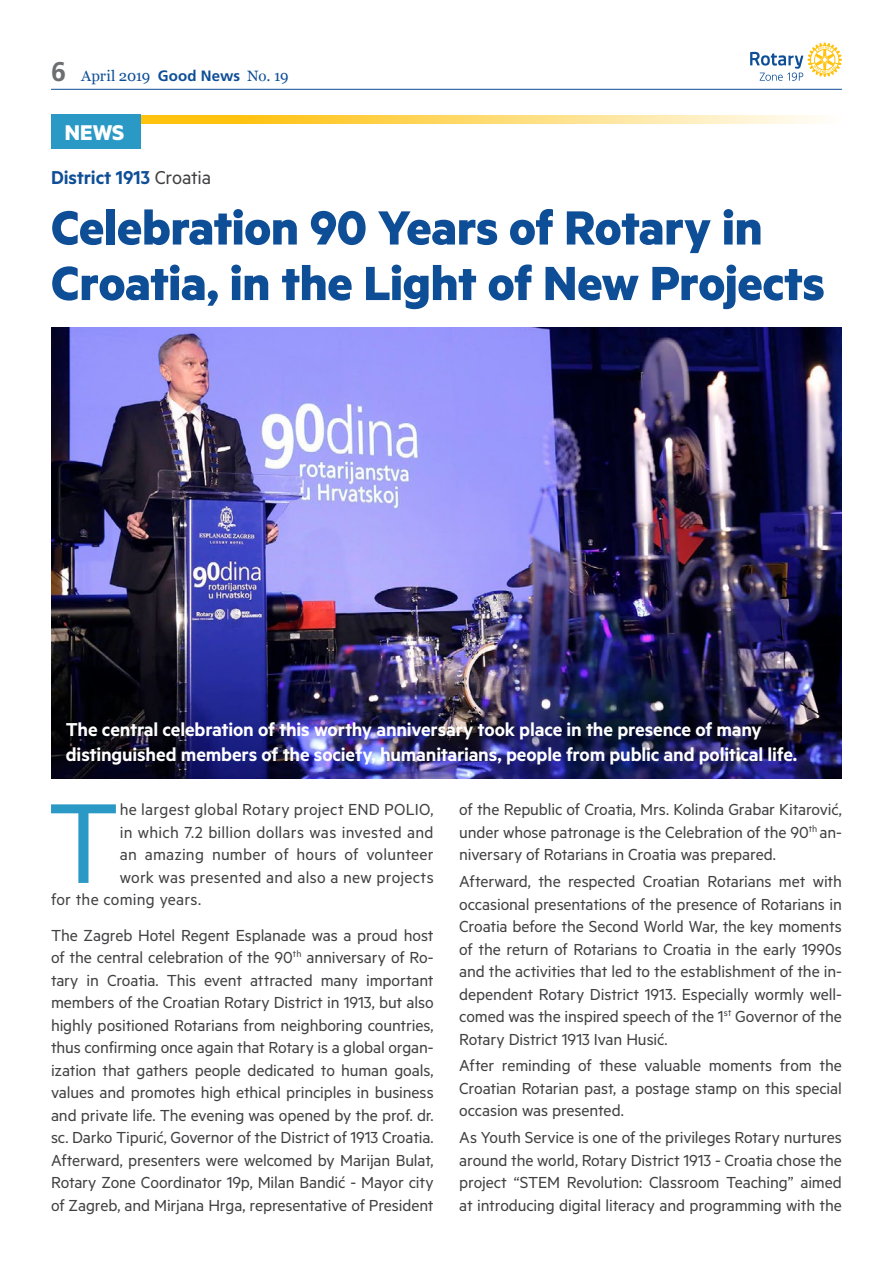
<style>
.page{position:relative;width:893px;height:1263px;background:#fff}
.page>*{position:absolute;margin:0;border:0;box-sizing:border-box;transform-origin:0 0}
.t1{font:127.95px "Metric";color:#2b99c6}
.t2{font:700 54px/55.5px "Metric";letter-spacing:-.01em;color:#0e4e96}
.t3{font:700 24px "Metric";color:#fff}
.t4{font:600 21px/25.5px "Metric";letter-spacing:-.01em;color:#fff}
.t5{font:600 21px "Metric";letter-spacing:-.005em;color:#0e4e96}
.t6{font:18px/22.5px "Metric";letter-spacing:-.005em;color:#414042;text-align:justify}
.t7{font:18px "Metric";letter-spacing:.015em;color:#414042}
.t8{font:15px "Georgia";letter-spacing:-.01em;color:#0e4e96}
.s1{font-family:"Frutiger";font-weight:700;font-size:27px;color:#6d6e71}
.s2{font-family:"Frutiger";font-weight:700}
.s3{font-weight:400;color:#414042}
</style>
<div class="page">
<svg style="left:750px;top:43px;width:92px;height:38px"></svg>
<hr style="left:51px;top:89px;width:791px;height:1px;background:#0e4e96">
<svg style="left:140px;top:115px;width:681px;height:8px;background:#feda71"></svg>
<div style="left:51px;top:115px;width:89px;height:34px;background:#2b99c6"></div>
<img style="left:51px;top:327px;width:791px;height:451px">
<p class="t8" style="left:51px;top:65px;width:239px"><span class="s1">6</span> April 2019 <span class="s2">Good News</span> No. 19</p>
<h3 class="t3" style="left:65px;top:118px;width:61px">NEWS</h3>
<p class="t5" style="left:51px;top:165px;width:162px">District 1913 <span class="s3">Croatia</span></p>
<h2 class="t2" style="left:51px;top:198px;width:775px">Celebration 90 Years of Rotary in<br>Croatia, in the Light of New Projects</h2>
<p class="t4" style="left:66px;top:716px;width:733px">The central celebration of this worthy anniversary took place in the presence of many distinguished members of the society, humanitarians, people from public and political life.</p>
<h1 class="t1" style="left:47px;top:768px;width:74px">T</h1>
<p class="t7" style="left:120px;top:799px;width:315px">he largest global Rotary project END POLIO,</p>
<p class="t6" style="left:120px;top:820px;width:315px">in which 7.2 billion dollars was invested and</p>
<p class="t6" style="left:120px;top:843px;width:315px">an amazing number of hours of volunteer</p>
<p class="t7" style="left:120px;top:867px;width:315px">work was presented and also a new projects</p>
<p class="t6" style="left:51px;top:888px;width:152px">for the coming years.</p>
<p class="t6" style="left:51px;top:923px;width:384px">The Zagreb Hotel Regent Esplanade was a proud host of the central celebration of the 90<sup>th</sup> anniversary of Ro&shy;tary in Croatia. This event attracted many important members of the Croatian Rotary District in 1913, but also highly positioned Rotarians from neighboring countries, thus confirming once again that Rotary is a global organ&shy;ization that gathers people dedicated to human goals, values and promotes high ethical principles in business and private life. The evening was opened by the prof. dr. sc. Darko Tipurić, Governor of the District of 1913 Croatia.<br>Afterward, presenters were welcomed by Marijan Bulat, Rotary Zone Coordinator 19p, Milan Bandić - Mayor city of Zagreb, and Mirjana Hrga, representative of President</p>
<p class="t6" style="left:459px;top:798px;width:384px">of the Republic of Croatia, Mrs. Kolinda Grabar Kitarović, under whose patronage is the Celebration of the 90<sup>th</sup> an&shy;niversary of Rotarians in Croatia was prepared.</p>
<p class="t6" style="left:459px;top:870px;width:384px">Afterward, the respected Croatian Rotarians met with occasional presentations of the presence of Rotarians in Croatia before the Second World War, the key moments of the return of Rotarians to Croatia in the early 1990s and the activities that led to the establishment of the in&shy;dependent Rotary District 1913. Especially wormly well&shy;comed was the inspired speech of the 1<sup>st</sup> Governor of the Rotary District 1913 Ivan Husić.</p>
<p class="t6" style="left:459px;top:1054px;width:384px">After reminding of these valuable moments from the Croatian Rotarian past, a postage stamp on this special occasion was presented.</p>
<p class="t6" style="left:459px;top:1126px;width:384px">As Youth Service is one of the privileges Rotary nurtures around the world, Rotary District 1913 - Croatia chose the project “STEM Revolution: Classroom Teaching” aimed at introducing digital literacy and programming with the</p>
</div>
